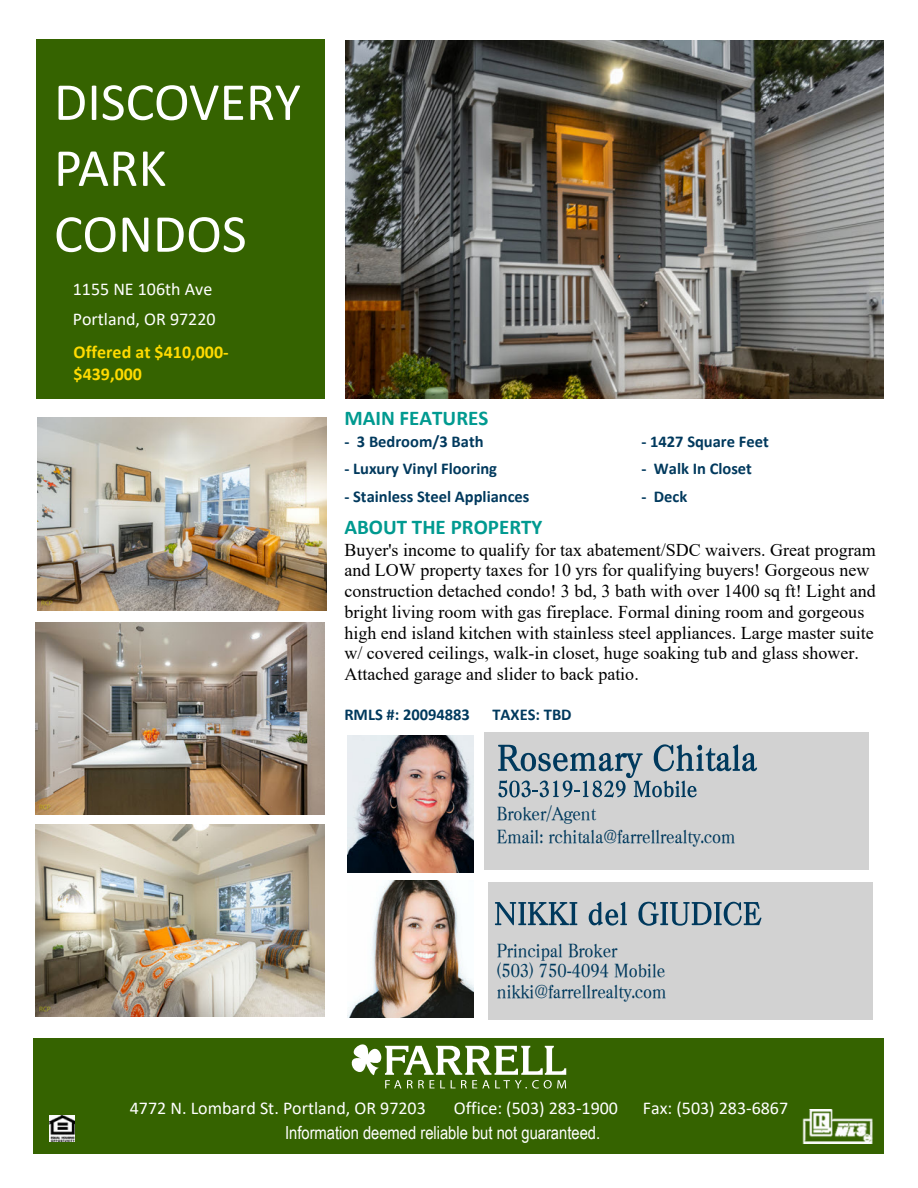
<style>
.page{position:relative;width:918px;height:1188px;background:#fff}
.page>*{position:absolute;margin:0;border:0;box-sizing:border-box;transform-origin:0 0}
.t1{font:54px/66px "Calibri";color:#fff}
.t2{font:700 21px "Calibri";color:#009a90}
.t3{font:18px/20.7px "Times New Roman";color:#000}
.t4{font:18px/29.5px "Calibri";color:#fff}
.t5{font:18px/20.7px "Casper Light SF";color:#00395d}
.t6{font:18px/22.2px "Casper SF";color:#00395d}
.t7{font:18px "Arial Narrow";color:#fff}
.t8{font:700 18px/22px "Calibri";color:#ffdb00}
.t9{font:700 16.5px "Calibri";color:#00395d}
</style>
<div class="page">
<div style="left:36px;top:39px;width:289px;height:360px;background:#356300"></div>
<img style="left:345px;top:40px;width:539px;height:358px">
<img style="left:37px;top:418px;width:289px;height:193px">
<img style="left:35px;top:622px;width:289px;height:193px">
<img style="left:35px;top:824px;width:289px;height:193px">
<div style="left:33px;top:1038px;width:850px;height:115px;background:#356300"></div>
<img style="left:348px;top:735px;width:125px;height:138px">
<div style="left:484px;top:732px;width:384px;height:138px;background:#d2d2d2"></div>
<img style="left:802px;top:1110px;width:70px;height:34px">
<img style="left:49px;top:1115px;width:25px;height:26px">
<svg style="left:352px;top:1044px;width:214px;height:45px"></svg>
<svg style="left:498px;top:744px;width:259px;height:53px"></svg>
<div style="left:489px;top:882px;width:384px;height:138px;background:#d2d2d2"></div>
<img style="left:348px;top:880px;width:125px;height:138px">
<svg style="left:495px;top:902px;width:82px;height:23px"></svg>
<svg style="left:589px;top:902px;width:38px;height:24px"></svg>
<svg style="left:638px;top:902px;width:123px;height:24px"></svg>
<h1 class="t1" style="left:54px;top:73px;width:248px">DISCOVERY<br>PARK<br>CONDOS</h1>
<p class="t4" style="left:73px;top:276px;width:144px">1155 NE 106th Ave<br>Portland, OR 97220</p>
<p class="t8" style="left:74px;top:342px;width:157px">Offered at $410,000- $439,000</p>
<p class="t2" style="left:344px;top:410px;width:146px">MAIN FEATURES</p>
<p class="t9" style="left:344px;top:434px;width:141px">- 3 Bedroom/3 Bath</p>
<p class="t9" style="left:641px;top:434px;width:129px">- 1427 Square Feet</p>
<p class="t9" style="left:344px;top:462px;width:154px">- Luxury Vinyl Flooring</p>
<p class="t9" style="left:641px;top:462px;width:112px">- Walk In Closet</p>
<p class="t9" style="left:344px;top:490px;width:187px">- Stainless Steel Appliances</p>
<p class="t9" style="left:641px;top:490px;width:48px">- Deck</p>
<p class="t2" style="left:344px;top:518px;width:200px">ABOUT THE PROPERTY</p>
<p class="t3" style="left:344px;top:541px;width:533px">Buyer's income to qualify for tax abatement/SDC waivers. Great program and LOW property taxes for 10 yrs for qualifying buyers! Gorgeous new construction detached condo! 3 bd, 3 bath with over 1400 sq ft! Light and bright living room with gas fireplace. Formal dining room and gorgeous high end island kitchen with stainless steel appliances. Large master suite w/ covered ceilings, walk-in closet, huge soaking tub and glass shower.<br>Attached garage and slider to back patio.</p>
<p class="t9" style="left:344px;top:708px;width:127px">RMLS #: 20094883</p>
<p class="t9" style="left:492px;top:708px;width:81px">TAXES: TBD</p>
<p class="t6" style="left:497px;top:803px;width:240px">Broker/Agent<br>Email: rchitala@farrellrealty.com</p>
<p class="t5" style="left:497px;top:940px;width:171px">Principal Broker<br>(503) 750-4094 Mobile nikki@farrellrealty.com</p>
<p class="t4" style="left:130px;top:1095px;width:297px">4772 N. Lombard St. Portland, OR 97203</p>
<p class="t4" style="left:454px;top:1095px;width:166px">Office: (503) 283-1900</p>
<p class="t4" style="left:643px;top:1095px;width:147px">Fax: (503) 283-6867</p>
<p class="t7" style="left:285px;top:1126px;width:317px">Information deemed reliable but not guaranteed.</p>
</div>
